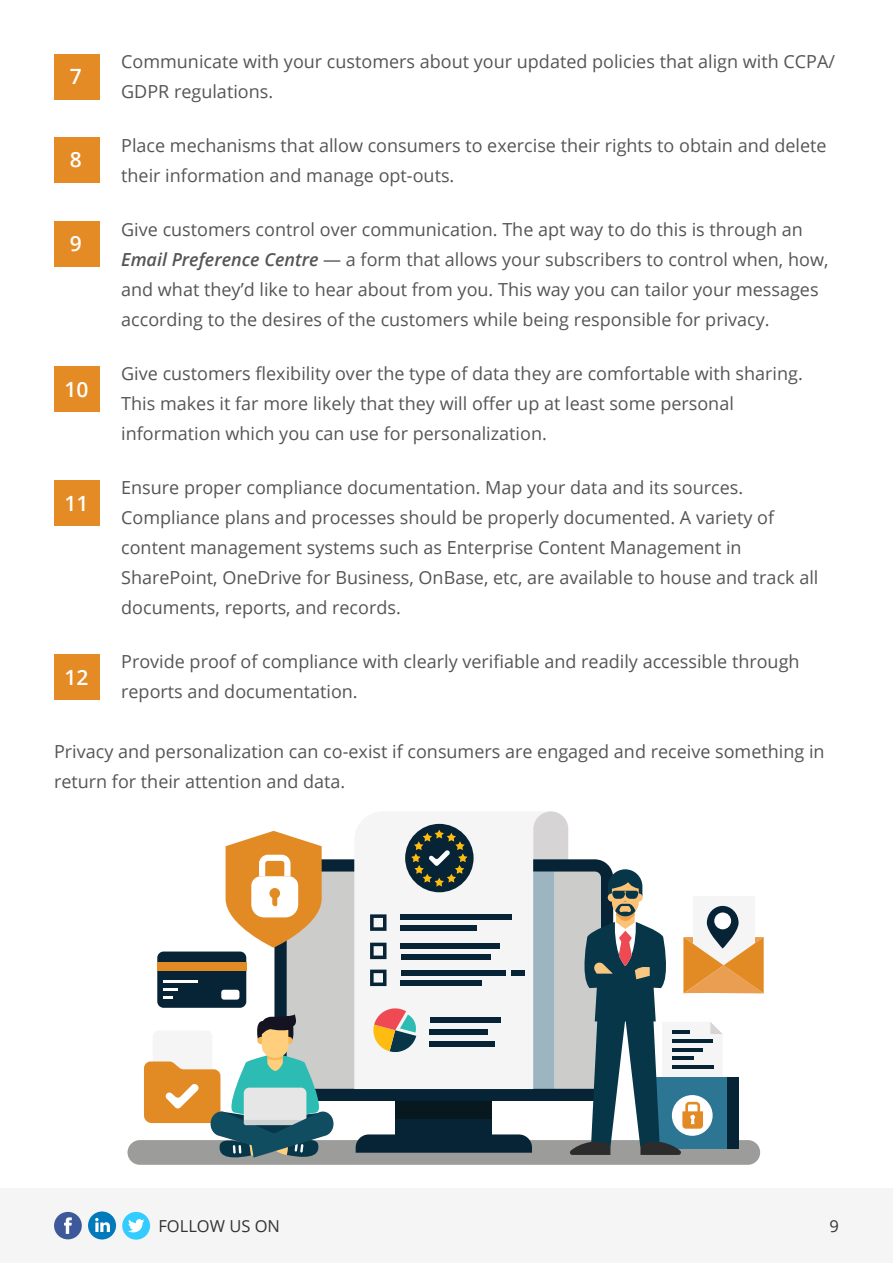
<style>
.page{position:relative;width:893px;height:1263px;background:#fff}
.page>*{position:absolute;margin:0;border:0;box-sizing:border-box;transform-origin:0 0}
.t1{font:600 21px "Open Sans";color:#fff}
.t2{font:600 21px "Open Sans";color:#fefefe}
.t3{font:18px/30px "Open Sans";color:#555}
.t4{font:16.5px "Open Sans";color:#333}
.s1{font-weight:600;font-style:italic}
</style>
<div class="page">
<div style="left:0;top:1188px;width:893px;height:75px;background:#f5f5f5"></div>
<div style="left:122px;top:1212px;width:28px;height:27px;background:#3cf;border-radius:50%"></div>
<svg style="left:128px;top:1219px;width:16px;height:14px"></svg>
<div style="left:88px;top:1211px;width:28px;height:28px;background:#007aba;border-radius:50%"></div>
<svg style="left:95px;top:1218px;width:15px;height:14px"></svg>
<div style="left:54px;top:1212px;width:28px;height:27px;background:#3d5999;border-radius:50%"></div>
<svg style="left:64px;top:1217px;width:8px;height:17px"></svg>
<div style="left:54px;top:54px;width:45px;height:45px;background:#e48b25"></div>
<div style="left:54px;top:138px;width:45px;height:45px;background:#e48b25"></div>
<div style="left:54px;top:222px;width:45px;height:45px;background:#e48b25"></div>
<div style="left:54px;top:366px;width:45px;height:45px;background:#e48b25"></div>
<div style="left:54px;top:480px;width:45px;height:45px;background:#e48b25"></div>
<div style="left:54px;top:654px;width:45px;height:45px;background:#e48b25"></div>
<div style="left:128px;top:1140px;width:632px;height:25px;background:#9c9c9b;border-radius:12px"></div>
<div style="left:287px;top:871px;width:314px;height:218px;background:#cccccb;border-radius:6px"></div>
<div style="left:157px;top:951px;width:89px;height:57px;background:#062436;border-radius:6px"></div>
<div style="left:157px;top:962px;width:89px;height:9px;background:#e28b25"></div>
<div style="left:221px;top:990px;width:18px;height:9px;background:#fff;border-radius:3px"></div>
<hr style="left:163px;top:980px;width:34px;height:3px;background:#fff">
<hr style="left:163px;top:988px;width:14px;height:3px;background:#fff">
<svg style="left:163px;top:996px;width:10px;height:2px"></svg>
<svg style="left:226px;top:831px;width:96px;height:117px"></svg>
<svg style="left:356px;top:811px;width:408px;height:344px"></svg>
<svg style="left:144px;top:1014px;width:191px;height:144px"></svg>
<p class="t2" style="left:70px;top:62px;width:13px">7</p>
<p class="t2" style="left:70px;top:145px;width:13px">8</p>
<p class="t2" style="left:70px;top:229px;width:13px">9</p>
<p class="t1" style="left:65px;top:375px;width:25px">10</p>
<p class="t1" style="left:65px;top:489px;width:25px">11</p>
<p class="t1" style="left:65px;top:663px;width:25px">12</p>
<p class="t3" style="left:121px;top:46px;width:715px">Communicate with your customers about your updated policies that align with CCPA/<br>GDPR regulations.</p>
<p class="t3" style="left:121px;top:130px;width:707px">Place mechanisms that allow consumers to exercise their rights to obtain and delete their information and manage opt-outs.</p>
<p class="t3" style="left:121px;top:214px;width:709px">Give customers control over communication. The apt way to do this is through an <span class="s1">Email Preference Centre</span> — a form that allows your subscribers to control when, how, and what they’d like to hear about from you. This way you can tailor your messages according to the desires of the customers while being responsible for privacy.</p>
<p class="t3" style="left:121px;top:358px;width:683px">Give customers flexibility over the type of data they are comfortable with sharing.<br>This makes it far more likely that they will offer up at least some personal information which you can use for personalization.</p>
<p class="t3" style="left:121px;top:472px;width:699px">Ensure proper compliance documentation. Map your data and its sources.<br>Compliance plans and processes should be properly documented. A variety of content management systems such as Enterprise Content Management in SharePoint, OneDrive for Business, OnBase, etc, are available to house and track all documents, reports, and records.</p>
<p class="t3" style="left:121px;top:646px;width:680px">Provide proof of compliance with clearly verifiable and readily accessible through reports and documentation.</p>
<p class="t3" style="left:54px;top:736px;width:772px">Privacy and personalization can co-exist if consumers are engaged and receive something in return for their attention and data.</p>
<p class="t4" style="left:158px;top:1215px;width:123px">FOLLOW US ON</p>
<p class="t4" style="left:829px;top:1215px;width:11px">9</p>
</div>
